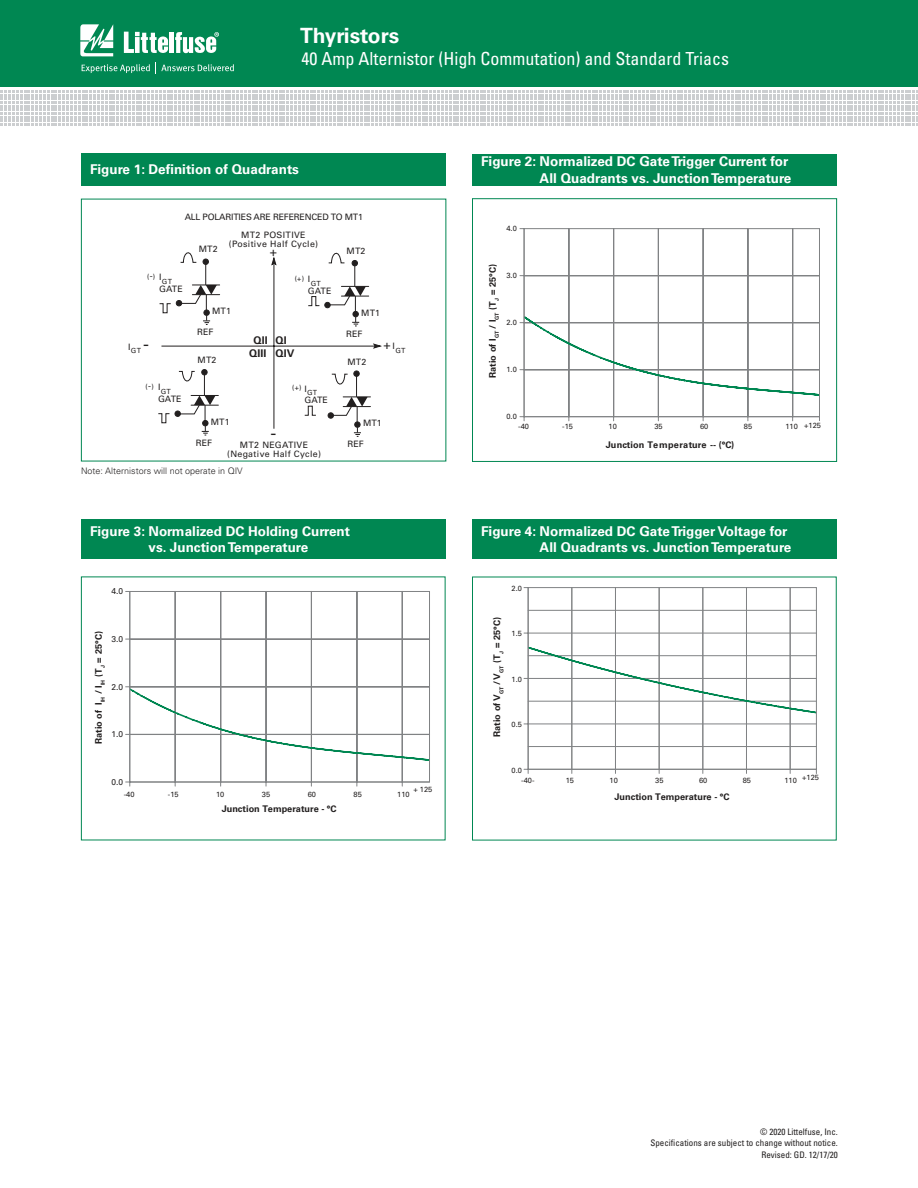
<style>
.page{position:relative;width:918px;height:1188px;background:#fff}
.page>*{position:absolute;margin:0;border:0;box-sizing:border-box;transform-origin:0 0}
.t1{font:700 21px "Univers LT Std";color:#fff}
.t2{font:condensed 18px "Univers LT Std";color:#fff}
.t3{font:17.7px "Univers LT Std";color:#221f1f}
.t4{font:700 13.5px/16.5px "Univers LT Std";color:#fff;text-align:right}
.t5{font:12.3px "Univers LT Std";color:#221f1f}
.t6{font:700 10.65px/13.2px "Univers LT Std";letter-spacing:.01em;color:#221f1f}
.t7{font:700 9.15px "Univers LT Std";color:#221f1f}
.t8{font:condensed 9px/10.8px "Univers LT Std";color:#221f1f;text-align:right}
.t9{font:300 9px "Univers LT Std";color:#221f1f}
.t10{font:8.85px/8.9px "Univers LT Std";letter-spacing:.035em;color:#221f1f;text-align:center}
.t11{font:8.85px "Univers LT Std";letter-spacing:.01em;color:#221f1f}
.t12{font:8.85px "Univers LT Std";letter-spacing:-.02em;color:#221f1f}
.t13{font:8.4px "Univers LT Std";color:#221f1f}
.t14{font:7.5px "Univers LT Std";color:#221f1f}
.t15{font:7.05px "Univers LT Std";letter-spacing:.035em;color:#221f1f}
.s1{font-size:8.85px}
</style>
<div class="page">
<div style="left:0;top:0;width:918px;height:87px;background:#008752"></div>
<svg style="left:80px;top:24px;width:33px;height:32px"></svg>
<div style="left:169px;top:32px;width:5px;height:21px;background:#fff"></div>
<svg style="left:175px;top:32px;width:44px;height:21px"></svg>
<svg style="left:124px;top:32px;width:44px;height:21px"></svg>
<svg style="left:82px;top:64px;width:68px;height:9px"></svg>
<svg style="left:161px;top:64px;width:73px;height:8px"></svg>
<svg style="left:1px;top:90px;width:917px;height:36px"></svg>
<div style="left:81px;top:519px;width:365px;height:40px;background:#008752"></div>
<div style="left:472px;top:519px;width:365px;height:40px;background:#008752"></div>
<div style="left:130px;top:639px;width:300px;height:1px;border:1px solid #808284"></div>
<div style="left:175px;top:591px;width:1px;height:191px;border:1px solid #808284"></div>
<div style="left:266px;top:591px;width:1px;height:191px;border:1px solid #808284"></div>
<div style="left:311px;top:591px;width:1px;height:191px;border:1px solid #808284"></div>
<div style="left:357px;top:591px;width:1px;height:191px;border:1px solid #808284"></div>
<div style="left:402px;top:591px;width:1px;height:191px;border:1px solid #808284"></div>
<hr style="left:130px;top:782px;width:300px;height:1px;background:#808284">
<svg style="left:126px;top:687px;width:302px;height:75px"></svg>
<div style="left:129px;top:591px;width:301px;height:191px;border:1px solid #808284"></div>
<hr style="left:528px;top:746px;width:288px;height:1px;background:#808284">
<hr style="left:528px;top:610px;width:288px;height:1px;background:#808284">
<hr style="left:528px;top:724px;width:288px;height:1px;background:#808284">
<hr style="left:528px;top:633px;width:288px;height:1px;background:#808284">
<hr style="left:572px;top:588px;width:1px;height:181px;background:#808284">
<hr style="left:615px;top:588px;width:1px;height:181px;background:#808284">
<hr style="left:659px;top:588px;width:1px;height:181px;background:#808284">
<hr style="left:703px;top:588px;width:1px;height:181px;background:#808284">
<hr style="left:746px;top:588px;width:1px;height:181px;background:#808284">
<hr style="left:790px;top:588px;width:1px;height:181px;background:#808284">
<svg style="left:524px;top:646px;width:291px;height:68px"></svg>
<div style="left:528px;top:587px;width:289px;height:183px;border:1px solid #808284"></div>
<div style="left:81px;top:153px;width:365px;height:33px;background:#008752"></div>
<svg style="left:158px;top:252px;width:224px;height:185px"></svg>
<hr style="left:524px;top:276px;width:295px;height:1px;background:#808284">
<hr style="left:524px;top:275px;width:295px;height:1px;background:#808284">
<hr style="left:569px;top:229px;width:1px;height:188px;background:#808284">
<hr style="left:614px;top:229px;width:1px;height:188px;background:#808284">
<hr style="left:613px;top:229px;width:1px;height:188px;background:#808284">
<hr style="left:658px;top:229px;width:1px;height:188px;background:#808284">
<hr style="left:703px;top:229px;width:1px;height:188px;background:#808284">
<hr style="left:748px;top:229px;width:1px;height:188px;background:#808284">
<hr style="left:793px;top:229px;width:1px;height:188px;background:#808284">
<hr style="left:792px;top:229px;width:1px;height:188px;background:#808284">
<svg style="left:520px;top:416px;width:5px;height:5px"></svg>
<svg style="left:520px;top:315px;width:298px;height:82px"></svg>
<div style="left:524px;top:228px;width:296px;height:189px;border:1px solid #808284"></div>
<div style="left:472px;top:198px;width:365px;height:264px;border:1px solid #008752"></div>
<div style="left:472px;top:154px;width:365px;height:32px;background:#008752"></div>
<h1 class="t1" style="left:300px;top:28px;width:101px">Thyristors</h1>
<h2 class="t2" style="left:302px;top:52px;width:429px">40 Amp Alternistor (High Commutation) and Standard Triacs</h2>
<p class="t4" style="left:90px;top:162px;width:211px">Figure 1: Definition of Quadrants</p>
<p class="t12" style="left:185px;top:213px;width:180px">ALL POLARITIES ARE REFERENCED TO MT1</p>
<p class="t11" style="left:199px;top:246px;width:20px">MT2</p>
<p class="t10" style="left:229px;top:232px;width:91px">MT2 POSITIVE (Positive Half Cycle)</p>
<p class="t5" style="left:270px;top:247px;width:9px">+</p>
<p class="t15" style="left:147px;top:274px;width:10px">(<span class="s1">-</span>)</p>
<p class="t15" style="left:159px;top:278px;width:14px"><sup>I</sup>GT</p>
<p class="t11" style="left:159px;top:285px;width:25px">GATE</p>
<p class="t15" style="left:308px;top:280px;width:14px"><sup>I</sup>GT</p>
<p class="t11" style="left:308px;top:287px;width:25px">GATE</p>
<p class="t15" style="left:295px;top:276px;width:11px">(+)</p>
<p class="t11" style="left:212px;top:308px;width:20px">MT1</p>
<p class="t15" style="left:128px;top:348px;width:14px"><sup>I</sup>GT</p>
<h3 class="t3" style="left:143px;top:336px;width:7px">-</h3>
<p class="t11" style="left:197px;top:328px;width:18px">REF</p>
<p class="t11" style="left:198px;top:356px;width:20px">MT2</p>
<p class="t6" style="left:254px;top:334px;width:16px">QII</p>
<p class="t6" style="left:249px;top:334px;width:47px;text-indent:26px">QI<br>QIII QIV</p>
<p class="t15" style="left:146px;top:384px;width:10px">(<span class="s1">-</span>)</p>
<p class="t15" style="left:158px;top:388px;width:14px"><sup>I</sup>GT</p>
<p class="t11" style="left:158px;top:395px;width:25px">GATE</p>
<p class="t15" style="left:292px;top:385px;width:11px">(+)</p>
<p class="t15" style="left:304px;top:390px;width:14px"><sup>I</sup>GT</p>
<p class="t11" style="left:304px;top:397px;width:25px">GATE</p>
<p class="t11" style="left:211px;top:418px;width:20px">MT1</p>
<h3 class="t3" style="left:270px;top:425px;width:7px">-</h3>
<p class="t11" style="left:196px;top:439px;width:18px">REF</p>
<p class="t10" style="left:227px;top:441px;width:95px">MT2 NEGATIVE (Negative Half Cycle)</p>
<p class="t9" style="left:81px;top:468px;width:163px">Note: Alternistors will not operate in QIV</p>
<p class="t11" style="left:347px;top:247px;width:20px">MT2</p>
<p class="t11" style="left:361px;top:309px;width:20px">MT1</p>
<p class="t11" style="left:346px;top:330px;width:18px">REF</p>
<p class="t11" style="left:348px;top:359px;width:20px">MT2</p>
<p class="t15" style="left:383px;top:348px;width:24px"><sup>+</sup> <sup>I</sup>GT</p>
<p class="t11" style="left:363px;top:420px;width:20px">MT1</p>
<p class="t11" style="left:347px;top:441px;width:18px">REF</p>
<p class="t4" style="left:481px;top:154px;width:312px">Figure 2: Normalized DC Gate Trigger Current for<br>All Quadrants vs. Junction Temperature</p>
<p class="t14" style="left:506px;top:224px;width:12px">4.0</p>
<p class="t7" style="left:489px;top:378px;width:116px;rotate:-90deg">Ratio of I<sub>GT</sub> / I<sub>GT</sub> (T<sub>J</sub> = 25°C)</p>
<p class="t14" style="left:506px;top:271px;width:12px">3.0</p>
<p class="t14" style="left:506px;top:318px;width:12px">2.0</p>
<p class="t14" style="left:506px;top:365px;width:12px">1.0</p>
<p class="t14" style="left:506px;top:412px;width:12px">0.0</p>
<p class="t14" style="left:804px;top:421px;width:18px">+125</p>
<p class="t14" style="left:518px;top:422px;width:12px">-40</p>
<p class="t14" style="left:562px;top:422px;width:12px">-15</p>
<p class="t14" style="left:609px;top:422px;width:10px">10</p>
<p class="t14" style="left:654px;top:422px;width:10px">35</p>
<p class="t14" style="left:700px;top:422px;width:10px">60</p>
<p class="t14" style="left:744px;top:422px;width:10px">85</p>
<p class="t14" style="left:785px;top:422px;width:14px">110</p>
<p class="t7" style="left:606px;top:441px;width:130px">Junction Temperature -- (°C)</p>
<p class="t4" style="left:149px;top:524px;width:203px;text-align:left;text-indent:-59px">Figure 3: Normalized DC Holding Current vs. Junction Temperature</p>
<p class="t4" style="left:481px;top:524px;width:312px">Figure 4: Normalized DC Gate Trigger Voltage for<br>All Quadrants vs. Junction Temperature</p>
<p class="t13" style="left:112px;top:586px;width:13px">4.0</p>
<p class="t7" style="left:95px;top:744px;width:115px;rotate:-90deg">Ratio of I<sub>IH</sub> / I<sub>IH</sub> (T<sub>J</sub> = 25°C)</p>
<p class="t13" style="left:112px;top:634px;width:13px">3.0</p>
<p class="t13" style="left:112px;top:682px;width:13px">2.0</p>
<p class="t13" style="left:112px;top:729px;width:13px">1.0</p>
<p class="t13" style="left:112px;top:777px;width:13px">0.0</p>
<p class="t14" style="left:413px;top:785px;width:20px">+ 125</p>
<p class="t14" style="left:124px;top:790px;width:12px">-40</p>
<p class="t14" style="left:168px;top:790px;width:12px">-15</p>
<p class="t14" style="left:216px;top:790px;width:10px">10</p>
<p class="t14" style="left:262px;top:790px;width:10px">35</p>
<p class="t14" style="left:308px;top:790px;width:10px">60</p>
<p class="t14" style="left:354px;top:790px;width:10px">85</p>
<p class="t14" style="left:397px;top:790px;width:14px">110</p>
<p class="t7" style="left:222px;top:805px;width:117px">Junction Temperature - °C</p>
<p class="t14" style="left:512px;top:584px;width:12px">2.0</p>
<p class="t7" style="left:493px;top:737px;width:122px;rotate:-90deg">Ratio of V<sub>GT</sub> / V<sub>GT</sub> (T<sub>J</sub> = 25°C)</p>
<p class="t14" style="left:512px;top:629px;width:12px">1.5</p>
<p class="t14" style="left:512px;top:675px;width:12px">1.0</p>
<p class="t14" style="left:512px;top:720px;width:12px">0.5</p>
<p class="t14" style="left:512px;top:766px;width:12px">0.0</p>
<p class="t14" style="left:802px;top:773px;width:18px">+125</p>
<p class="t14" style="left:521px;top:776px;width:15px">-40-</p>
<p class="t14" style="left:566px;top:776px;width:10px">15</p>
<p class="t14" style="left:610px;top:776px;width:10px">10</p>
<p class="t14" style="left:655px;top:776px;width:10px">35</p>
<p class="t14" style="left:699px;top:776px;width:10px">60</p>
<p class="t14" style="left:743px;top:776px;width:10px">85</p>
<p class="t14" style="left:784px;top:776px;width:14px">110</p>
<p class="t7" style="left:615px;top:793px;width:117px">Junction Temperature - °C</p>
<p class="t8" style="left:650px;top:1127px;width:189px">© 2020 Littelfuse, Inc.<br>Specifications are subject to change without notice.</p>
<p class="t8" style="left:761px;top:1150px;width:78px">Revised: GD. 12/17/20</p>
</div>
